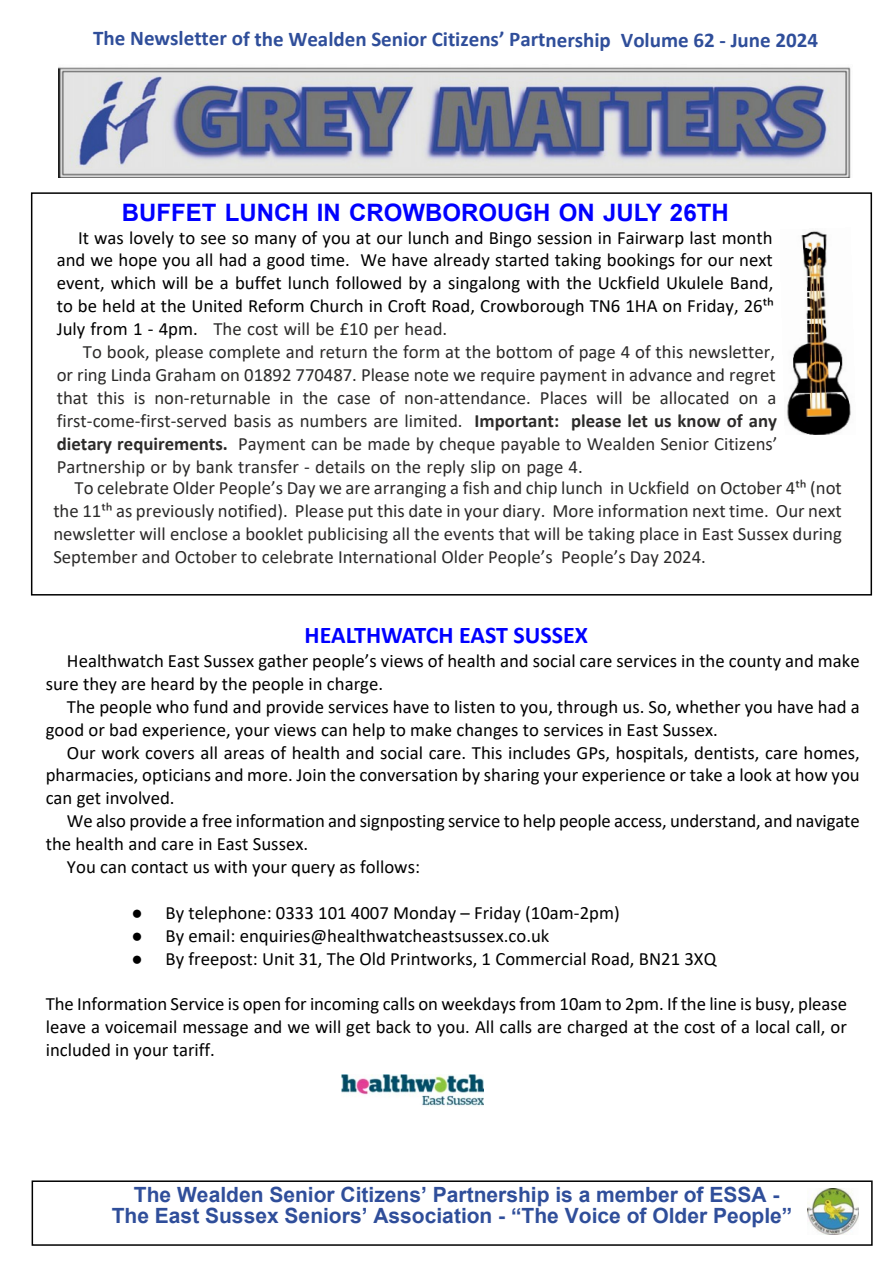
<style>
.page{position:relative;width:893px;height:1263px;background:#fff}
.page>*{position:absolute;margin:0;border:0;box-sizing:border-box;transform-origin:0 0}
.t1{font:700 24px "Arial";color:#00f}
.t2{font:700 24px "Calibri";color:#00f}
.t3{font:700 21px/21px "Arial";color:#2f4e9a;text-align:center}
.t4{font:700 21px "Calibri";letter-spacing:-.005em;color:#2f4e9a}
.t5{font:18.75px/23px "Calibri";color:#000;text-align:justify}
.t6{font:18.75px/23px "Calibri";color:#2c2b2a}
.s1{color:#2c2b2a}
.s2{font-weight:700}
.s3{font-family:"Times New Roman"}
</style>
<div class="page">
<div style="left:31px;top:192px;width:841px;height:403px;border:2px solid #000"></div>
<img style="left:59px;top:67px;width:792px;height:111px">
<div style="left:32px;top:1180px;width:841px;height:66px;border:2px solid #000"></div>
<img style="left:807px;top:1188px;width:52px;height:46px">
<img style="left:787px;top:231px;width:64px;height:204px">
<img style="left:341px;top:1074px;width:142px;height:33px">
<p class="t4" style="left:93px;top:30px;width:726px">The Newsletter of the Wealden Senior Citizens’ Partnership Volume 62 - June 2024</p>
<p class="t1" style="left:122px;top:203px;width:608px">BUFFET LUNCH IN CROWBOROUGH ON JULY 26TH</p>
<p class="t5" style="left:57px;top:227px;width:719px;text-indent:21px">It was lovely to see so many of you at our lunch and Bingo session in Fairwarp last month and we hope you all had a good time. We have already started taking bookings for our next event, which will be a buffet lunch followed by a singalong with the Uckfield Ukulele Band, to be held at the United Reform Church in Croft Road, Crowborough TN6 1HA on Friday, 26th July from 1 - 4pm. <span class="s1">The cost will be £10 per head.</span></p>
<p class="t6" style="left:57px;top:342px;width:722px;text-indent:26px">To book, please complete and return the form at the bottom of page 4 of this newsletter, or ring Linda Graham on 01892 770487. Please note we require payment in advance and regret that this is non-returnable in the case of non-attendance. Places will be allocated on a first-come-first-served basis as numbers are limited. <span class="s2">Important: please let us know of any dietary requirements.</span> Payment can be made by cheque payable to Wealden Senior Citizens’ Partnership or by bank transfer - details on the reply slip on page 4.</p>
<p class="t6" style="left:53px;top:478px;width:790px;text-align:justify;text-indent:21px">To celebrate Older People’s Day we are arranging a fish and chip lunch in Uckfield on October 4th (not the 11th as previously notified). Please put this date in your diary. More information next time. Our next newsletter will enclose a booklet publicising all the events that will be taking place in East Sussex during September and October to celebrate International Older People’s People’s Day 2024.</p>
<p class="t2" style="left:305px;top:625px;width:285px">HEALTHWATCH EAST SUSSEX</p>
<p class="t5" style="left:46px;top:651px;width:815px;text-indent:21px">Healthwatch East Sussex gather people’s views of health and social care services in the county and make sure they are heard by the people in charge.</p>
<p class="t5" style="left:46px;top:696px;width:815px;text-indent:21px">The people who fund and provide services have to listen to you, through us. So, whether you have had a good or bad experience, your views can help to make changes to services in East Sussex.</p>
<p class="t5" style="left:46px;top:742px;width:815px;text-indent:21px">Our work covers all areas of health and social care. This includes GPs, hospitals, dentists, care homes, pharmacies, opticians and more. Join the conversation by sharing your experience or take a look at how you can get involved.</p>
<p class="t5" style="left:67px;top:811px;width:794px">We also provide a free information and signposting service to help people access, understand, and navigate</p>
<p class="t5" style="left:46px;top:834px;width:264px">the health and care in East Sussex.</p>
<p class="t5" style="left:67px;top:857px;width:355px">You can contact us with your query as follows:</p>
<p class="t5" style="left:132px;top:903px;width:490px"><span class="s3">●</span> By telephone: 0333 101 4007 Monday – Friday (10am-2pm)</p>
<p class="t5" style="left:132px;top:926px;width:419px"><span class="s3">●</span> By email: enquiries@healthwatcheastsussex.co.uk</p>
<p class="t5" style="left:132px;top:948px;width:586px"><span class="s3">●</span> By freepost: Unit 31, The Old Printworks, 1 Commercial Road, BN21 3XQ</p>
<p class="t5" style="left:46px;top:994px;width:803px">The Information Service is open for incoming calls on weekdays from 10am to 2pm. If the line is busy, please leave a voicemail message and we will get back to you. All calls are charged at the cost of a local call, or included in your tariff.</p>
<p class="t3" style="left:112px;top:1186px;width:682px">The Wealden Senior Citizens’ Partnership is a member of ESSA -<br>The East Sussex Seniors’ Association - “The Voice of Older People”</p>
</div>
